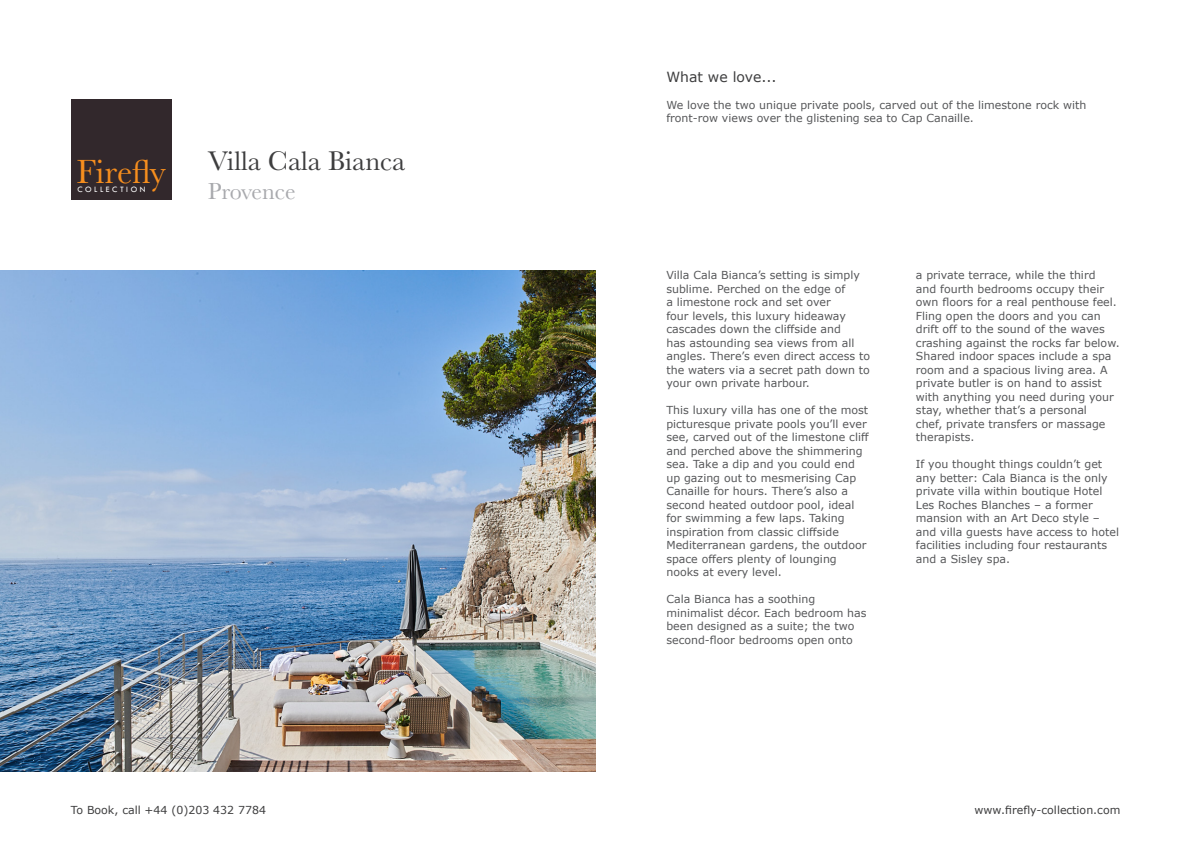
<style>
.page{position:relative;width:1191px;height:842px;background:#fff}
.page>*{position:absolute;margin:0;border:0;box-sizing:border-box;transform-origin:0 0}
.t1{font:34.9px "Baskerville";color:#f68e1e}
.t2{font:28px "Baskerville";color:#3e3e3f}
.t3{font:24px "Baskerville";color:#a8a9ad}
.t4{font:14px "Verdana";color:#3e3e3f}
.t5{font:11px/13.5px "Verdana";color:#57585a}
.t6{font:11px "Verdana";color:#3e3e3f}
.t7{font:8.5px "Tw Cen MT Std";letter-spacing:.3em;color:#fff}
</style>
<div class="page">
<div style="left:71px;top:99px;width:101px;height:101px;background:#32282c"></div>
<img style="left:0;top:271px;width:595px;height:500px">
<p class="t1" style="left:77px;top:149px;width:91px">Firefly</p>
<p class="t7" style="left:77px;top:184px;width:70px">COLLECTION</p>
<p class="t2" style="left:208px;top:143px;width:199px">Villa Cala Bianca</p>
<p class="t3" style="left:208px;top:176px;width:89px">Provence</p>
<p class="t6" style="left:71px;top:802px;width:197px">To Book, call +44 (0)203 432 7784</p>
<p class="t4" style="left:666px;top:68px;width:112px">What we love...</p>
<p class="t5" style="left:666px;top:98px;width:421px">We love the two unique private pools, carved out of the limestone rock with front-row views over the glistening sea to Cap Canaille.</p>
<p class="t5" style="left:666px;top:269px;width:205px">Villa Cala Bianca’s setting is simply sublime. Perched on the edge of<br>a limestone rock and set over<br>four levels, this luxury hideaway cascades down the cliffside and<br>has astounding sea views from all angles. There’s even direct access to the waters via a secret path down to your own private harbour.</p>
<p class="t5" style="left:666px;top:404px;width:204px">This luxury villa has one of the most picturesque private pools you’ll ever see, carved out of the limestone cliff and perched above the shimmering sea. Take a dip and you could end up gazing out to mesmerising Cap Canaille for hours. There’s also a second heated outdoor pool, ideal for swimming a few laps. Taking inspiration from classic cliffside Mediterranean gardens, the outdoor space offers plenty of lounging nooks at every level.</p>
<p class="t5" style="left:666px;top:593px;width:202px">Cala Bianca has a soothing minimalist décor. Each bedroom has been designed as a suite; the two second-floor bedrooms open onto</p>
<p class="t5" style="left:916px;top:269px;width:205px">a private terrace, while the third<br>and fourth bedrooms occupy their own floors for a real penthouse feel.<br>Fling open the doors and you can drift off to the sound of the waves crashing against the rocks far below.<br>Shared indoor spaces include a spa room and a spacious living area. A private butler is on hand to assist with anything you need during your stay, whether that’s a personal<br>chef, private transfers or massage therapists.</p>
<p class="t5" style="left:916px;top:458px;width:205px">If you thought things couldn’t get any better: Cala Bianca is the only private villa within boutique Hotel<br>Les Roches Blanches – a former mansion with an Art Deco style – and villa guests have access to hotel facilities including four restaurants and a Sisley spa.</p>
<p class="t6" style="left:974px;top:802px;width:147px">www.firefly-collection.com</p>
</div>
